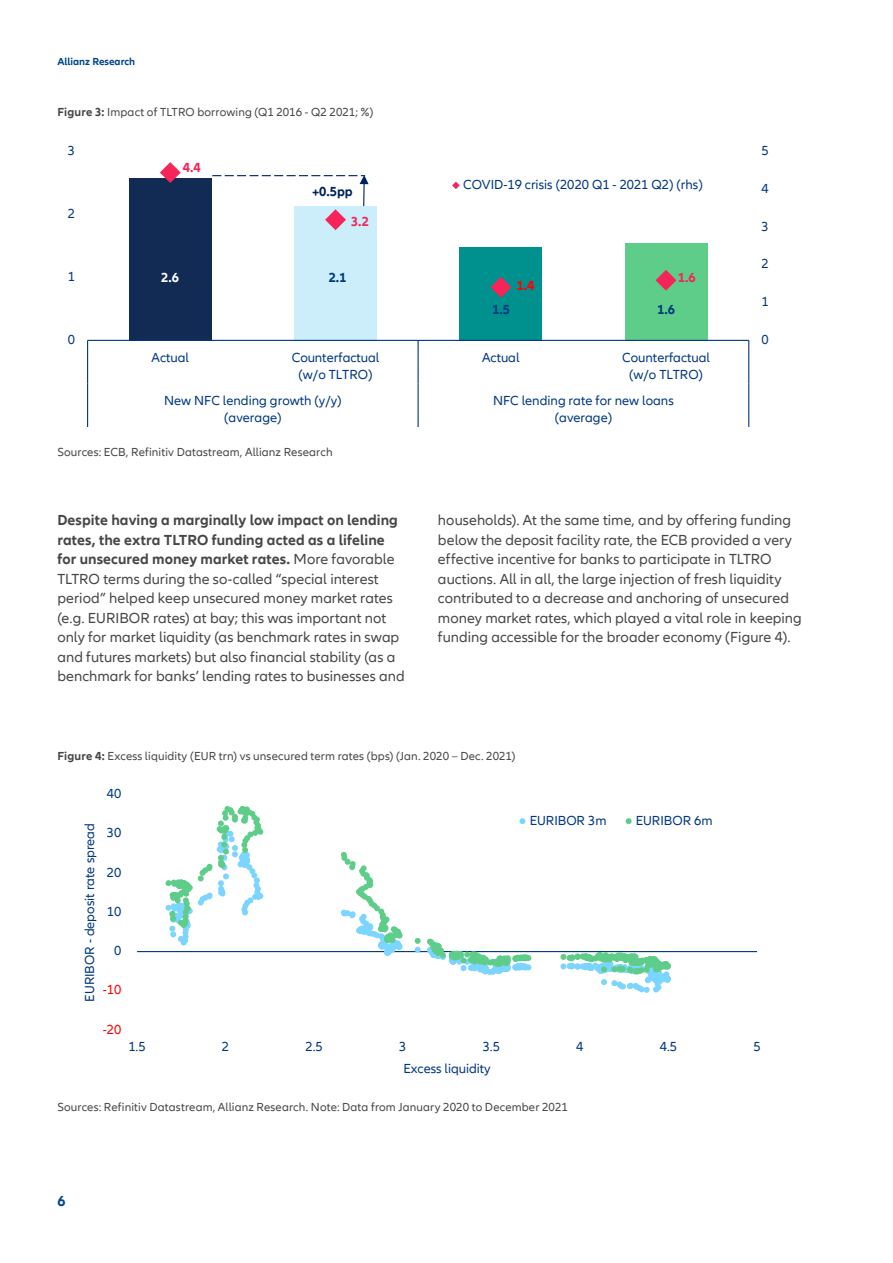
<style>
.page{position:relative;width:893px;height:1263px;background:#fff}
.page>*{position:absolute;margin:0;border:0;box-sizing:border-box;transform-origin:0 0}
.Copy_10_13pt{font:15px/19.5px "Allianz Neo";letter-spacing:.005em;color:#454647}
.t1{font:700 15px "Allianz Neo";color:#01468c}
.t2{font:13.5px/16.8px "Allianz Neo";color:#003781;text-align:center}
.t3{font:700 13.5px "Allianz Neo";color:#003781}
.t4{font:700 13.5px "Allianz Neo";color:#f62459}
.t5{font:700 13.5px "Allianz Neo";color:#002060}
.t6{font:13.5px "Allianz Neo";color:#f00}
.t7{font:700 13.5px "Allianz Neo";color:#fff}
.t8{font:700 13.5px "Allianz Neo";color:#f00}
.Caption_Footer_7_9pt{font:12px "Allianz Neo";letter-spacing:.01em;color:#454647}
.t9{font:700 10.5px "Allianz Neo";color:#01468c}
.s1{font-weight:700}
</style>
<div class="page">
<div style="left:294px;top:206px;width:83px;height:134px;background:#cceefa"></div>
<div style="left:459px;top:247px;width:83px;height:93px;background:#00908d"></div>
<div style="left:625px;top:243px;width:82px;height:97px;background:#5fcd8a"></div>
<div style="left:129px;top:178px;width:83px;height:162px;background:#122b54"></div>
<hr style="left:88px;top:340px;width:661px;height:1px;background:#003781">
<hr style="left:87px;top:340px;width:1px;height:44px;background:#003781">
<hr style="left:418px;top:340px;width:1px;height:44px;background:#003781">
<hr style="left:748px;top:340px;width:1px;height:44px;background:#003781">
<hr style="left:87px;top:384px;width:1px;height:43px;background:#003781">
<hr style="left:418px;top:384px;width:1px;height:43px;background:#003781">
<hr style="left:748px;top:384px;width:1px;height:43px;background:#003781">
<svg style="left:160px;top:162px;width:21px;height:21px"></svg>
<svg style="left:325px;top:209px;width:21px;height:21px"></svg>
<svg style="left:490px;top:277px;width:21px;height:21px"></svg>
<svg style="left:655px;top:270px;width:21px;height:21px"></svg>
<svg style="left:452px;top:182px;width:8px;height:7px"></svg>
<hr style="left:363px;top:183px;width:2px;height:23px;background:#002060">
<svg style="left:212px;top:175px;width:157px;height:9px"></svg>
<hr style="left:137px;top:951px;width:620px;height:1px;background:#003781">
<svg style="left:166px;top:806px;width:97px;height:139px"></svg>
<svg style="left:341px;top:852px;width:61px;height:104px"></svg>
<svg style="left:415px;top:938px;width:6px;height:15px"></svg>
<svg style="left:427px;top:939px;width:104px;height:36px"></svg>
<svg style="left:560px;top:952px;width:111px;height:41px"></svg>
<svg style="left:519px;top:818px;width:6px;height:6px"></svg>
<svg style="left:626px;top:818px;width:6px;height:6px"></svg>
<p class="t9" style="left:57px;top:56px;width:79px">Allianz Research</p>
<p class="Caption_Footer_7_9pt" style="left:57px;top:105px;width:318px"><span class="s1">Figure 3:</span> Impact of TLTRO borrowing (Q1 2016 - Q2 2021; %)</p>
<p class="t2" style="left:68px;top:142px;width:9px">3</p>
<p class="t2" style="left:68px;top:205px;width:9px">2</p>
<p class="t2" style="left:68px;top:268px;width:9px">1</p>
<p class="t2" style="left:68px;top:331px;width:9px">0</p>
<p class="t4" style="left:183px;top:159px;width:19px">4.4</p>
<p class="t5" style="left:312px;top:184px;width:42px">+0.5pp</p>
<p class="t4" style="left:351px;top:214px;width:19px">3.2</p>
<p class="t7" style="left:161px;top:270px;width:19px">2.6</p>
<p class="t3" style="left:329px;top:270px;width:19px">2.1</p>
<p class="t2" style="left:463px;top:177px;width:241px">COVID-19 crisis (2020 Q1 - 2021 Q2) (rhs)</p>
<p class="t8" style="left:516px;top:278px;width:19px">1.4</p>
<p class="t4" style="left:678px;top:270px;width:19px">1.6</p>
<p class="t3" style="left:492px;top:302px;width:19px">1.5</p>
<p class="t3" style="left:657px;top:301px;width:19px">1.6</p>
<p class="t2" style="left:152px;top:349px;width:39px">Actual</p>
<p class="t2" style="left:292px;top:349px;width:89px">Counterfactual (w/o TLTRO)</p>
<p class="t2" style="left:482px;top:349px;width:39px">Actual</p>
<p class="t2" style="left:622px;top:349px;width:89px">Counterfactual (w/o TLTRO)</p>
<p class="t2" style="left:164px;top:392px;width:179px">New NFC lending growth (y/y) (average)</p>
<p class="t2" style="left:493px;top:392px;width:182px">NFC lending rate for new loans (average)</p>
<p class="Caption_Footer_7_9pt" style="left:57px;top:445px;width:277px">Sources: ECB, Refinitiv Datastream, Allianz Research</p>
<p class="t2" style="left:761px;top:142px;width:9px">5</p>
<p class="t2" style="left:761px;top:180px;width:9px">4</p>
<p class="t2" style="left:761px;top:218px;width:9px">3</p>
<p class="t2" style="left:761px;top:256px;width:9px">2</p>
<p class="t2" style="left:761px;top:294px;width:9px">1</p>
<p class="t2" style="left:761px;top:331px;width:9px">0</p>
<p class="Copy_10_13pt" style="left:57px;top:511px;width:349px"><span class="s1">Despite having a marginally low impact on lending rates, the extra TLTRO funding acted as a lifeline for unsecured money market rates.</span> More favorable TLTRO terms during the so-called “special interest period” helped keep unsecured money market rates (e.g. EURIBOR rates) at bay; this was important not only for market liquidity (as benchmark rates in swap and futures markets) but also financial stability (as a benchmark for banks’ lending rates to businesses and</p>
<p class="Copy_10_13pt" style="left:438px;top:511px;width:365px">households). At the same time, and by offering funding below the deposit facility rate, the ECB provided a very effective incentive for banks to participate in TLTRO auctions. All in all, the large injection of fresh liquidity contributed to a decrease and anchoring of unsecured money market rates, which played a vital role in keeping funding accessible for the broader economy (Figure 4).</p>
<p class="Caption_Footer_7_9pt" style="left:57px;top:749px;width:460px"><span class="s1">Figure 4:</span> Excess liquidity (EUR trn) vs unsecured term rates (bps) (Jan. 2020 – Dec. 2021)</p>
<p class="t2" style="left:107px;top:786px;width:16px">40</p>
<p class="t2" style="left:82px;top:1002px;width:180px;rotate:-90deg">EURIBOR - deposit rate spread</p>
<p class="t2" style="left:107px;top:825px;width:16px">30</p>
<p class="t2" style="left:107px;top:864px;width:16px">20</p>
<p class="t2" style="left:107px;top:903px;width:16px">10</p>
<p class="t2" style="left:114px;top:943px;width:9px">0</p>
<p class="t6" style="left:103px;top:982px;width:20px">-10</p>
<p class="t2" style="left:530px;top:812px;width:78px">EURIBOR 3m</p>
<p class="t2" style="left:636px;top:812px;width:78px">EURIBOR 6m</p>
<p class="t6" style="left:103px;top:1021px;width:20px">-20</p>
<p class="t2" style="left:128px;top:1039px;width:19px">1.5</p>
<p class="t2" style="left:222px;top:1039px;width:9px">2</p>
<p class="t2" style="left:305px;top:1039px;width:19px">2.5</p>
<p class="t2" style="left:399px;top:1039px;width:9px">3</p>
<p class="t2" style="left:483px;top:1039px;width:19px">3.5</p>
<p class="t2" style="left:576px;top:1039px;width:9px">4</p>
<p class="t2" style="left:660px;top:1039px;width:19px">4.5</p>
<p class="t2" style="left:753px;top:1039px;width:9px">5</p>
<p class="t2" style="left:403px;top:1060px;width:89px">Excess liquidity</p>
<p class="Caption_Footer_7_9pt" style="left:57px;top:1100px;width:512px">Sources: Refinitiv Datastream, Allianz Research. Note: Data from January 2020 to December 2021</p>
<p class="t1" style="left:57px;top:1192px;width:10px">6</p>
</div>
